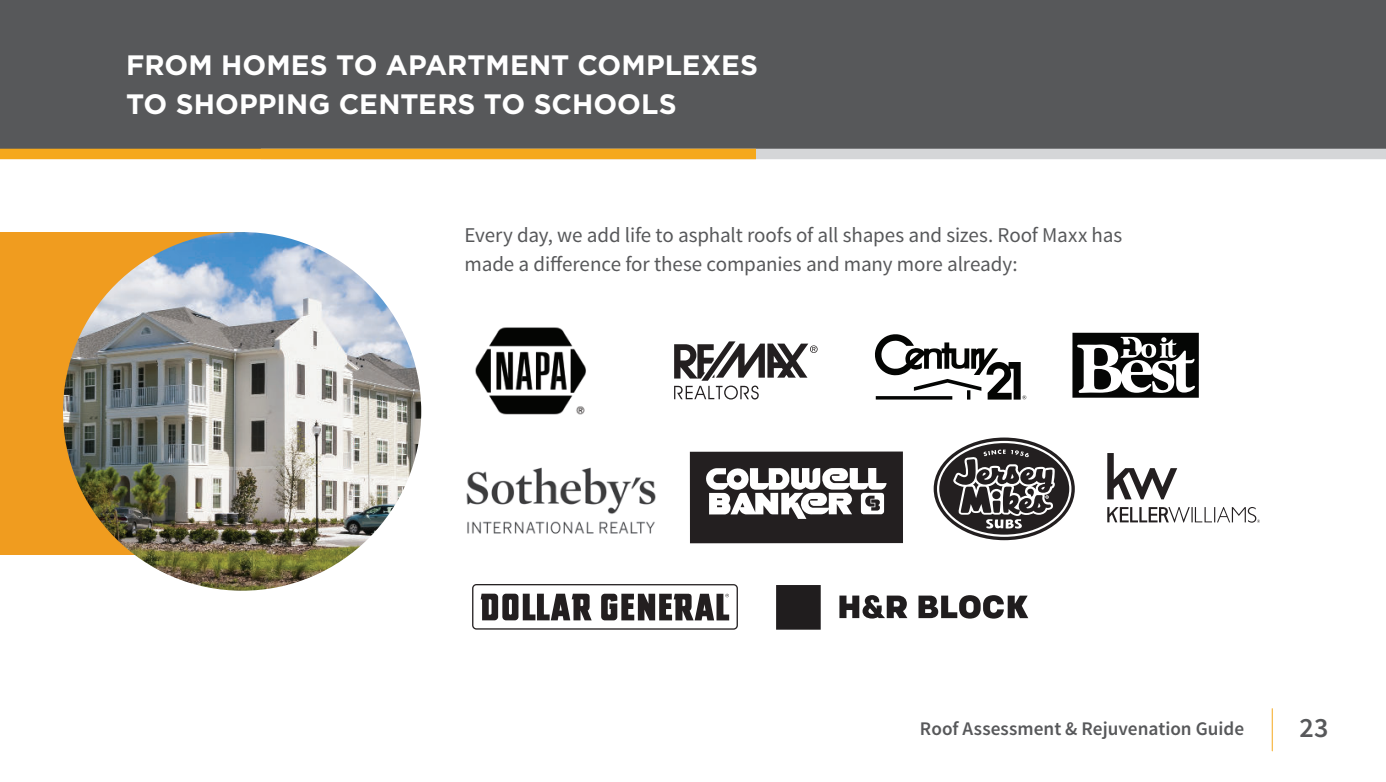
<style>
.page{position:relative;width:1386px;height:782px;background:#fff}
.page>*{position:absolute;margin:0;border:0;box-sizing:border-box;transform-origin:0 0}
.t1{font:700 28px/38.5px "Gotham";color:#fff}
.t2{font:600 28px "Source Sans Pro";color:#57585a}
.t3{font:21px/28px "Source Sans Pro";letter-spacing:-.01em;color:#57585a}
.t4{font:600 19.25px "Source Sans Pro";color:#57585a}
</style>
<div class="page">
<div style="left:0;top:0;width:1386px;height:149px;background:#57585a"></div>
<div style="left:261px;top:149px;width:1125px;height:10px;background:#d5d6d8"></div>
<hr style="left:1272px;top:708px;width:1px;height:42px;background:#f5a81c">
<div style="left:0;top:149px;width:756px;height:10px;background:#f5a81c"></div>
<div style="left:0;top:232px;width:244px;height:322px;background:#f09c1f"></div>
<img style="left:63px;top:232px;width:358px;height:358px;border-radius:179px">
<svg style="left:674px;top:341px;width:144px;height:58px"></svg>
<svg style="left:875px;top:334px;width:151px;height:65px"></svg>
<svg style="left:839px;top:595px;width:68px;height:23px"></svg>
<svg style="left:919px;top:595px;width:109px;height:23px"></svg>
<div style="left:776px;top:584px;width:45px;height:45px;background:#201d1e"></div>
<div style="left:472px;top:583px;width:266px;height:46px;background:#2f2b2c;border-radius:4px"></div>
<div style="left:473px;top:585px;width:264px;height:43px;background:#fff;border-radius:3px"></div>
<div style="left:502px;top:593px;width:16px;height:27px;background:#231f20;border-radius:4px"></div>
<svg style="left:523px;top:593px;width:69px;height:27px"></svg>
<svg style="left:481px;top:593px;width:17px;height:27px"></svg>
<hr style="left:509px;top:599px;width:3px;height:15px;background:#fff">
<svg style="left:601px;top:593px;width:128px;height:27px"></svg>
<img style="left:466px;top:467px;width:190px;height:67px">
<svg style="left:690px;top:451px;width:213px;height:92px"></svg>
<svg style="left:1107px;top:507px;width:153px;height:15px"></svg>
<svg style="left:1107px;top:453px;width:70px;height:46px"></svg>
<svg style="left:934px;top:437px;width:141px;height:103px"></svg>
<svg style="left:937px;top:440px;width:135px;height:96px"></svg>
<div style="left:939px;top:443px;width:130px;height:91px;background:#231f20;border-radius:50%"></div>
<svg style="left:953px;top:449px;width:102px;height:79px"></svg>
<div style="left:1072px;top:332px;width:127px;height:65px;background:#050605"></div>
<svg style="left:1077px;top:336px;width:118px;height:57px"></svg>
<img style="left:475px;top:327px;width:111px;height:88px">
<h1 class="t1" style="left:126px;top:48px;width:634px">FROM HOMES TO APARTMENT COMPLEXES<br>TO SHOPPING CENTERS TO SCHOOLS</h1>
<p class="t3" style="left:465px;top:223px;width:659px">Every day, we add life to asphalt roofs of all shapes and sizes. Roof Maxx has made a difference for these companies and many more already:</p>
<p class="t4" style="left:920px;top:720px;width:326px">Roof Assessment &amp; Rejuvenation Guide</p>
<h1 class="t2" style="left:1299px;top:715px;width:31px">23</h1>
</div>
